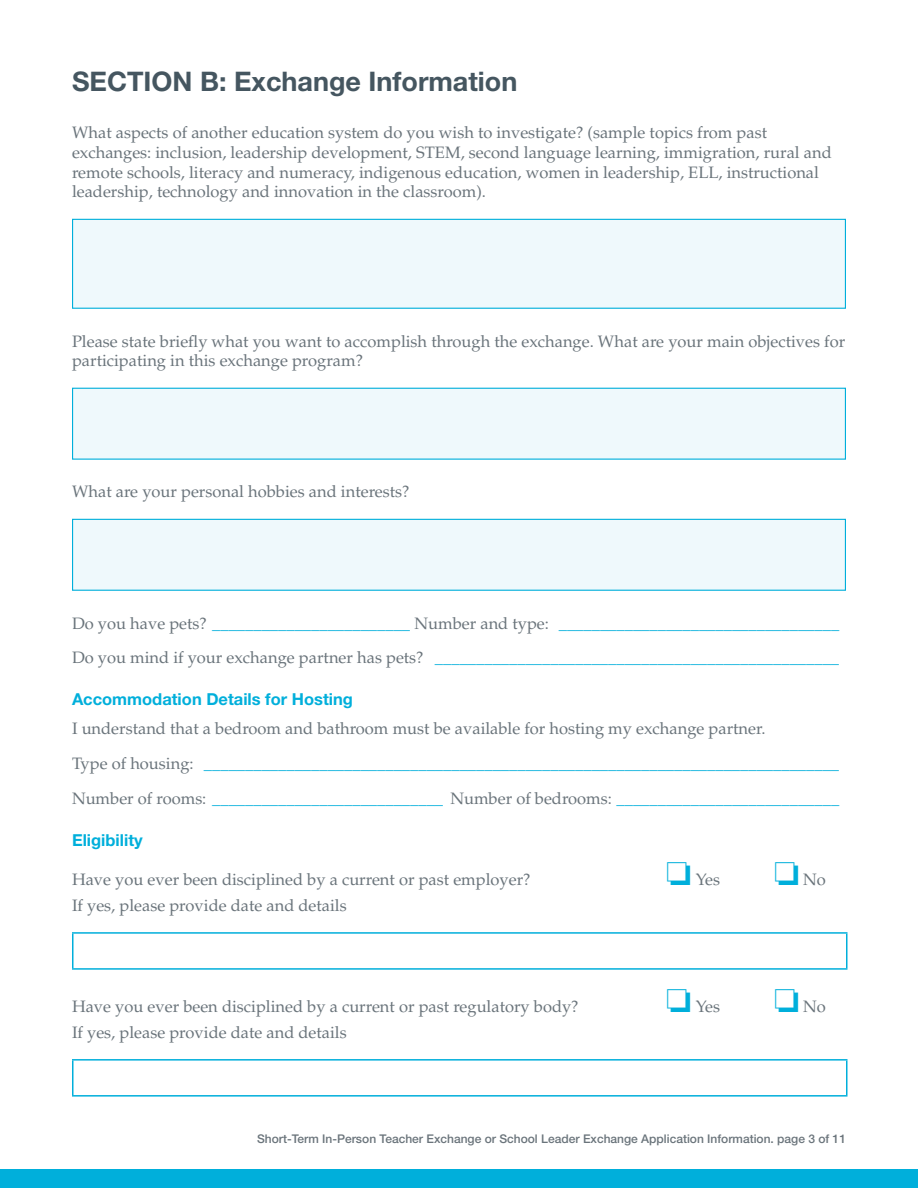
<style>
.page{position:relative;width:918px;height:1188px;background:#fff}
.page>*{position:absolute;margin:0;border:0;box-sizing:border-box;transform-origin:0 0}
.Head-2{font:700 27px "Helvetica Neue LT Std";color:#455660}
.Body_no_indent{font:16.5px/19.8px "Palatino LT Std";color:#6a747b}
.Body_no_indent-2{font:16.5px "Palatino LT Std";color:#00afdb}
.body{font:16.5px "Palatino LT Std";color:#00afdb}
.Head-4{font:700 16.5px "Helvetica Neue LT Std";color:#00afdb}
.t1{font:500 12px "Helvetica Neue LT Std";color:#6a747b}
.s1{color:#6a747b}
.s2{color:#00afdb}
</style>
<div class="page">
<div style="left:0;top:1169px;width:918px;height:19px;background:#00afdb"></div>
<div style="left:72px;top:219px;width:774px;height:90px;background:#eff9fc;border:1px solid #00afdb"></div>
<div style="left:72px;top:388px;width:774px;height:72px;background:#eff9fc;border:1px solid #00afdb"></div>
<div style="left:72px;top:519px;width:774px;height:72px;background:#eff9fc;border:1px solid #00afdb"></div>
<hr style="left:72px;top:932px;width:776px;height:2px;background:#00afdb">
<hr style="left:72px;top:934px;width:2px;height:34px;background:#00afdb">
<hr style="left:846px;top:934px;width:2px;height:34px;background:#00afdb">
<hr style="left:72px;top:968px;width:776px;height:2px;background:#00afdb">
<hr style="left:72px;top:1059px;width:776px;height:2px;background:#00afdb">
<hr style="left:72px;top:1061px;width:2px;height:34px;background:#00afdb">
<hr style="left:846px;top:1061px;width:2px;height:34px;background:#00afdb">
<hr style="left:72px;top:1095px;width:776px;height:2px;background:#00afdb">
<p class="Head-2" style="left:72px;top:65px;width:447px">SECTION B: Exchange Information</p>
<p class="Body_no_indent" style="left:72px;top:123px;width:761px">What aspects of another education system do you wish to investigate? (sample topics from past exchanges: inclusion, leadership development, STEM, second language learning, immigration, rural and remote schools, literacy and numeracy, indigenous education, women in leadership, ELL, instructional leadership, technology and innovation in the classroom).</p>
<p class="Body_no_indent" style="left:72px;top:331px;width:775px">Please state briefly what you want to accomplish through the exchange. What are your main objectives for participating in this exchange program?</p>
<p class="Body_no_indent" style="left:72px;top:482px;width:339px">What are your personal hobbies and interests?</p>
<p class="body" style="left:72px;top:613px;width:769px"><span class="s1">Do you have pets?</span> ________________________ <span class="s1">Number and type:</span> __________________________________</p>
<p class="Body_no_indent-2" style="left:72px;top:648px;width:769px"><span class="s1">Do you mind if your exchange partner has pets?</span> _________________________________________________</p>
<p class="Head-4" style="left:72px;top:689px;width:282px">Accommodation Details for Hosting</p>
<p class="Body_no_indent" style="left:72px;top:719px;width:695px">I understand that a bedroom and bathroom must be available for hosting my exchange partner.</p>
<p class="Body_no_indent-2" style="left:72px;top:754px;width:769px"><span class="s1">Type of housing:</span> _____________________________________________________________________________</p>
<p class="body" style="left:72px;top:788px;width:769px"><span class="s1">Number of rooms:</span> ____________________________ <span class="s1">Number of bedrooms:</span> ___________________________</p>
<p class="Head-4" style="left:72px;top:830px;width:72px">Eligibility</p>
<p class="Body_no_indent" style="left:72px;top:870px;width:460px">Have you ever been disciplined by a current or past employer?</p>
<p class="Body_no_indent" style="left:666px;top:870px;width:56px"><span class="s2">❏</span> Yes</p>
<p class="Body_no_indent" style="left:774px;top:870px;width:53px"><span class="s2">❏</span> No</p>
<p class="Body_no_indent" style="left:72px;top:896px;width:276px">If yes, please provide date and details</p>
<p class="Body_no_indent" style="left:72px;top:997px;width:508px">Have you ever been disciplined by a current or past regulatory body?</p>
<p class="Body_no_indent" style="left:666px;top:997px;width:56px"><span class="s2">❏</span> Yes</p>
<p class="Body_no_indent" style="left:774px;top:997px;width:53px"><span class="s2">❏</span> No</p>
<p class="Body_no_indent" style="left:72px;top:1023px;width:276px">If yes, please provide date and details</p>
<p class="t1" style="left:257px;top:1131px;width:590px">Short-Term In-Person Teacher Exchange or School Leader Exchange Application Information. page 3 of 11</p>
</div>
